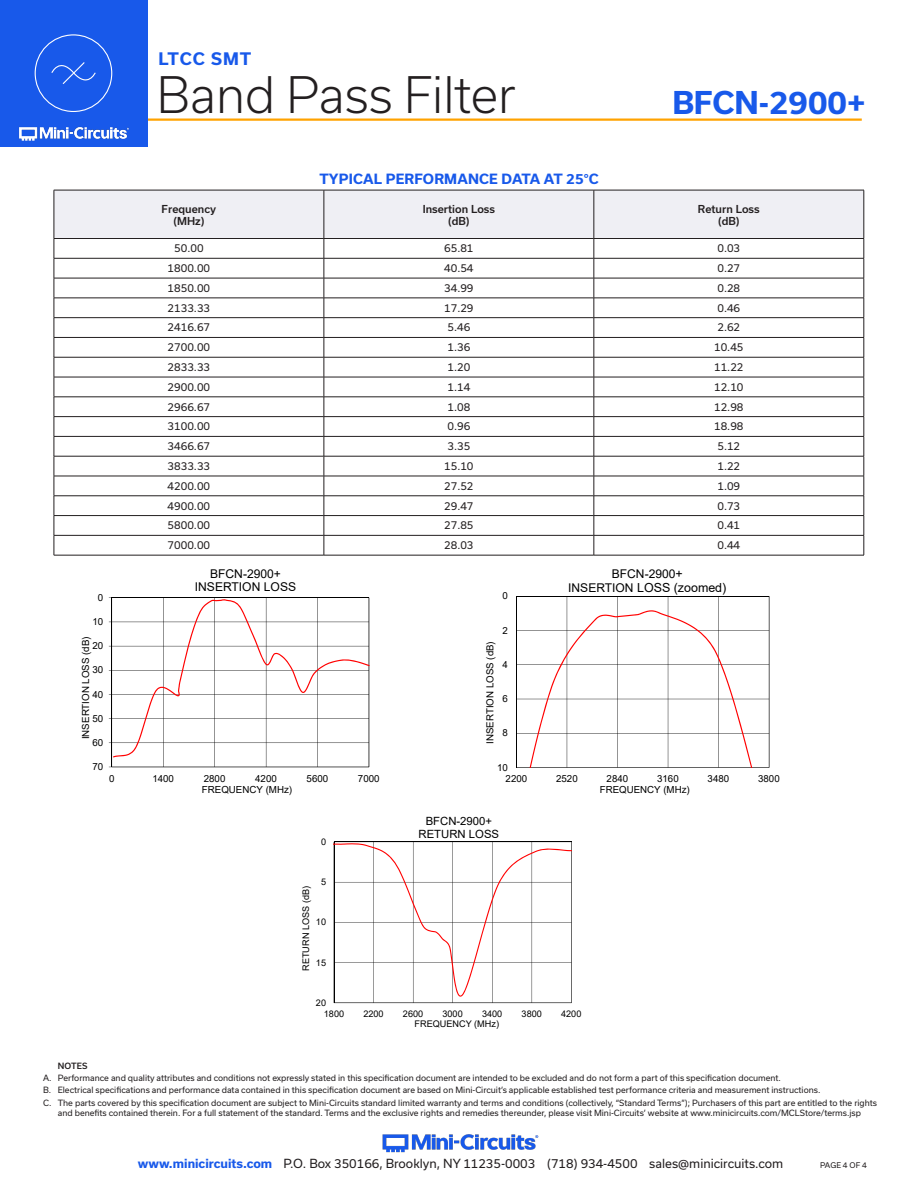
<style>
.page{position:relative;width:918px;height:1188px;background:#fff}
.page>*{position:absolute;margin:0;border:0;box-sizing:border-box;transform-origin:0 0}
.t1{font:300 48px "Usual";color:#231f20}
.t2{font:700 30px "Usual";color:#1859ea}
.t3{font:700 16.5px "Usual";letter-spacing:.06em;color:#1859ea}
.Blue_Headers{font:700 13.5px "Usual";letter-spacing:.015em;color:#1859ea}
.t4{font:12.45px "Arial";color:#000}
.t5{font:12.15px/14px "Arial";color:#000;text-align:center}
.t6{font:12px "Usual";color:#231f20}
.t7{font:12px "Arial";color:#000}
.t8{font:11.25px/13px "Arial";color:#000;text-align:center}
.Table_Body_Center{font:10.5px "Usual";color:#231f20}
.Table_Header_Center{font:500 10.5px "Usual";color:#231f20}
.t9{font:9.75px/11.6px "Arial";color:#000}
.t10{font:9.15px/10.9px "Arial";color:#000}
.t11{font:8.25px/12.1px "Usual";color:#231f20}
.t12{font:500 8.25px "Usual";letter-spacing:.015em;color:#231f20}
.t13{font:7.5px "Usual";color:#231f20}
.s1{font-size:12.45px}
.s2{font-size:12px}
.s3{font-weight:700;color:#1859ea}
</style>
<div class="page">
<img style="left:382px;top:1134px;width:157px;height:19px">
<hr style="left:129px;top:118px;width:733px;height:3px;background:#ffa300">
<div style="left:0;top:0;width:147px;height:147px;background:#1859ea"></div>
<img style="left:19px;top:126px;width:110px;height:15px">
<div style="left:35px;top:34px;width:77px;height:78px;border:1px solid #fff;border-radius:50%"></div>
<svg style="left:51px;top:62px;width:45px;height:22px"></svg>
<svg style="left:54px;top:190px;width:811px;height:365px"></svg>
<hr style="left:54px;top:555px;width:270px;height:1px;background:#231f20">
<hr style="left:324px;top:555px;width:270px;height:1px;background:#231f20">
<hr style="left:594px;top:555px;width:270px;height:1px;background:#231f20">
<hr style="left:369px;top:598px;width:1px;height:169px;background:#000">
<svg style="left:109px;top:598px;width:260px;height:170px"></svg>
<hr style="left:769px;top:596px;width:1px;height:171px;background:#000">
<svg style="left:516px;top:596px;width:253px;height:172px"></svg>
<hr style="left:334px;top:1003px;width:237px;height:1px;background:#000">
<svg style="left:334px;top:842px;width:238px;height:161px"></svg>
<h3 class="t3" style="left:158px;top:49px;width:95px">LTCC SMT</h3>
<h1 class="t1" style="left:157px;top:67px;width:360px">Band Pass Filter</h1>
<p class="Table_Header_Center" style="left:162px;top:203px;width:56px">Frequency</p>
<p class="Table_Header_Center" style="left:173px;top:215px;width:33px">(MHz)</p>
<p class="Blue_Headers" style="left:319px;top:171px;width:281px">TYPICAL PERFORMANCE DATA AT 25°C</p>
<p class="Table_Header_Center" style="left:423px;top:203px;width:74px">Insertion Loss</p>
<p class="Table_Header_Center" style="left:448px;top:215px;width:23px">(dB)</p>
<h2 class="t2" style="left:672px;top:86px;width:195px">BFCN-2900+</h2>
<p class="Table_Header_Center" style="left:698px;top:203px;width:63px">Return Loss</p>
<p class="Table_Header_Center" style="left:718px;top:215px;width:23px">(dB)</p>
<p class="Table_Body_Center" style="left:174px;top:242px;width:31px">50.00</p>
<p class="Table_Body_Center" style="left:444px;top:242px;width:31px">65.81</p>
<p class="Table_Body_Center" style="left:717px;top:242px;width:24px">0.03</p>
<p class="Table_Body_Center" style="left:168px;top:262px;width:44px">1800.00</p>
<p class="Table_Body_Center" style="left:444px;top:262px;width:31px">40.54</p>
<p class="Table_Body_Center" style="left:717px;top:262px;width:24px">0.27</p>
<p class="Table_Body_Center" style="left:168px;top:282px;width:44px">1850.00</p>
<p class="Table_Body_Center" style="left:444px;top:282px;width:31px">34.99</p>
<p class="Table_Body_Center" style="left:717px;top:282px;width:24px">0.28</p>
<p class="Table_Body_Center" style="left:168px;top:302px;width:44px">2133.33</p>
<p class="Table_Body_Center" style="left:444px;top:302px;width:31px">17.29</p>
<p class="Table_Body_Center" style="left:717px;top:302px;width:24px">0.46</p>
<p class="Table_Body_Center" style="left:168px;top:322px;width:44px">2416.67</p>
<p class="Table_Body_Center" style="left:447px;top:322px;width:24px">5.46</p>
<p class="Table_Body_Center" style="left:717px;top:322px;width:24px">2.62</p>
<p class="Table_Body_Center" style="left:168px;top:341px;width:44px">2700.00</p>
<p class="Table_Body_Center" style="left:447px;top:341px;width:24px">1.36</p>
<p class="Table_Body_Center" style="left:714px;top:341px;width:31px">10.45</p>
<p class="Table_Body_Center" style="left:168px;top:361px;width:44px">2833.33</p>
<p class="Table_Body_Center" style="left:447px;top:361px;width:24px">1.20</p>
<p class="Table_Body_Center" style="left:714px;top:361px;width:31px">11.22</p>
<p class="Table_Body_Center" style="left:168px;top:381px;width:44px">2900.00</p>
<p class="Table_Body_Center" style="left:447px;top:381px;width:24px">1.14</p>
<p class="Table_Body_Center" style="left:714px;top:381px;width:31px">12.10</p>
<p class="Table_Body_Center" style="left:168px;top:401px;width:44px">2966.67</p>
<p class="Table_Body_Center" style="left:447px;top:401px;width:24px">1.08</p>
<p class="Table_Body_Center" style="left:714px;top:401px;width:31px">12.98</p>
<p class="Table_Body_Center" style="left:168px;top:420px;width:44px">3100.00</p>
<p class="Table_Body_Center" style="left:447px;top:420px;width:24px">0.96</p>
<p class="Table_Body_Center" style="left:714px;top:420px;width:31px">18.98</p>
<p class="Table_Body_Center" style="left:168px;top:440px;width:44px">3466.67</p>
<p class="Table_Body_Center" style="left:447px;top:440px;width:24px">3.35</p>
<p class="Table_Body_Center" style="left:717px;top:440px;width:24px">5.12</p>
<p class="Table_Body_Center" style="left:168px;top:460px;width:44px">3833.33</p>
<p class="Table_Body_Center" style="left:444px;top:460px;width:31px">15.10</p>
<p class="Table_Body_Center" style="left:717px;top:460px;width:24px">1.22</p>
<p class="Table_Body_Center" style="left:168px;top:480px;width:44px">4200.00</p>
<p class="Table_Body_Center" style="left:444px;top:480px;width:31px">27.52</p>
<p class="Table_Body_Center" style="left:717px;top:480px;width:24px">1.09</p>
<p class="Table_Body_Center" style="left:168px;top:500px;width:44px">4900.00</p>
<p class="Table_Body_Center" style="left:444px;top:500px;width:31px">29.47</p>
<p class="Table_Body_Center" style="left:717px;top:500px;width:24px">0.73</p>
<p class="Table_Body_Center" style="left:168px;top:519px;width:44px">5800.00</p>
<p class="Table_Body_Center" style="left:444px;top:519px;width:31px">27.85</p>
<p class="Table_Body_Center" style="left:717px;top:519px;width:24px">0.41</p>
<p class="Table_Body_Center" style="left:168px;top:539px;width:44px">7000.00</p>
<p class="Table_Body_Center" style="left:444px;top:539px;width:31px">28.03</p>
<p class="Table_Body_Center" style="left:717px;top:539px;width:24px">0.44</p>
<p class="t9" style="left:98px;top:592px;width:7px">0</p>
<p class="t9" style="left:93px;top:616px;width:12px">10</p>
<p class="t9" style="left:93px;top:640px;width:12px">20</p>
<p class="t9" style="left:93px;top:664px;width:12px">30</p>
<p class="t9" style="left:93px;top:688px;width:12px">40</p>
<p class="t9" style="left:93px;top:713px;width:12px">50</p>
<p class="t9" style="left:93px;top:737px;width:12px">60</p>
<p class="t9" style="left:93px;top:761px;width:12px">70</p>
<p class="t9" style="left:80px;top:739px;width:104px;rotate:-90deg">INSERTION LOSS (dB)</p>
<p class="t5" style="left:195px;top:566px;width:103px">BFCN-2900+<br>INSERTION LOSS</p>
<p class="t9" style="left:109px;top:772px;width:7px">0</p>
<p class="t9" style="left:152px;top:772px;width:23px">1400</p>
<p class="t9" style="left:204px;top:772px;width:23px">2800</p>
<p class="t9" style="left:255px;top:772px;width:23px">4200</p>
<p class="t9" style="left:307px;top:772px;width:23px">5600</p>
<p class="t9" style="left:358px;top:772px;width:23px">7000</p>
<p class="t7" style="left:612px;top:565px;width:72px">BFCN-2900<span class="s1">+</span></p>
<p class="t4" style="left:568px;top:579px;width:160px"><span class="s2">INSERTION</span> LOSS (zoomed)</p>
<p class="t9" style="left:503px;top:590px;width:7px">0</p>
<p class="t9" style="left:503px;top:624px;width:7px">2</p>
<p class="t9" style="left:503px;top:659px;width:7px">4</p>
<p class="t9" style="left:503px;top:693px;width:7px">6</p>
<p class="t9" style="left:503px;top:727px;width:7px">8</p>
<p class="t9" style="left:506px;top:761px;width:23px;text-indent:-8px">10<br>2200</p>
<p class="t9" style="left:556px;top:773px;width:23px">2520</p>
<p class="t9" style="left:607px;top:773px;width:23px">2840</p>
<p class="t9" style="left:657px;top:773px;width:23px">3160</p>
<p class="t9" style="left:708px;top:773px;width:23px">3480</p>
<p class="t9" style="left:758px;top:773px;width:23px">3800</p>
<p class="t9" style="left:484px;top:744px;width:104px;rotate:-90deg">INSERTION LOSS (dB)</p>
<p class="t9" style="left:202px;top:784px;width:92px">FREQUENCY (MHz)</p>
<p class="t9" style="left:600px;top:784px;width:92px">FREQUENCY (MHz)</p>
<p class="t8" style="left:419px;top:814px;width:82px">BFCN-2900+<br>RETURN LOSS</p>
<p class="t10" style="left:321px;top:836px;width:7px">0</p>
<p class="t10" style="left:321px;top:876px;width:7px">5</p>
<p class="t10" style="left:316px;top:917px;width:12px">10</p>
<p class="t10" style="left:316px;top:957px;width:12px">15</p>
<p class="t10" style="left:324px;top:997px;width:22px;text-indent:-8px">20<br>1800</p>
<p class="t10" style="left:363px;top:1008px;width:22px">2200</p>
<p class="t10" style="left:403px;top:1008px;width:22px">2600</p>
<p class="t10" style="left:442px;top:1008px;width:22px">3000</p>
<p class="t10" style="left:482px;top:1008px;width:22px">3400</p>
<p class="t10" style="left:522px;top:1008px;width:22px">3800</p>
<p class="t10" style="left:561px;top:1008px;width:22px">4200</p>
<p class="t10" style="left:300px;top:971px;width:86px;rotate:-90deg">RETURN LOSS (dB)</p>
<p class="t10" style="left:415px;top:1018px;width:86px">FREQUENCY (MHz)</p>
<p class="t12" style="left:58px;top:1061px;width:31px">NOTES</p>
<p class="t11" style="left:43px;top:1072px;width:835px">A. Performance and quality attributes and conditions not expressly stated in this specification document are intended to be excluded and do not form a part of this specification document.<br>B. Electrical specifications and performance data contained in this specification document are based on Mini-Circuit’s applicable established test performance criteria and measurement instructions.<br>C. The parts covered by this specification document are subject to Mini-Circuits standard limited warranty and terms and conditions (collectively, “Standard Terms”); Purchasers of this part are entitled to the rights</p>
<p class="t11" style="left:58px;top:1106px;width:805px">and benefits contained therein. For a full statement of the standard. Terms and the exclusive rights and remedies thereunder, please visit Mini-Circuits’ website at www.minicircuits.com/MCLStore/terms.jsp</p>
<h3 class="t6" style="left:138px;top:1157px;width:647px"><span class="s3">www.minicircuits.com</span> P.O. Box 350166, Brooklyn, NY 11235-0003 (718) 934-4500 sales@minicircuits.com</h3>
<p class="t13" style="left:820px;top:1161px;width:48px">PAGE 4 OF 4</p>
</div>
